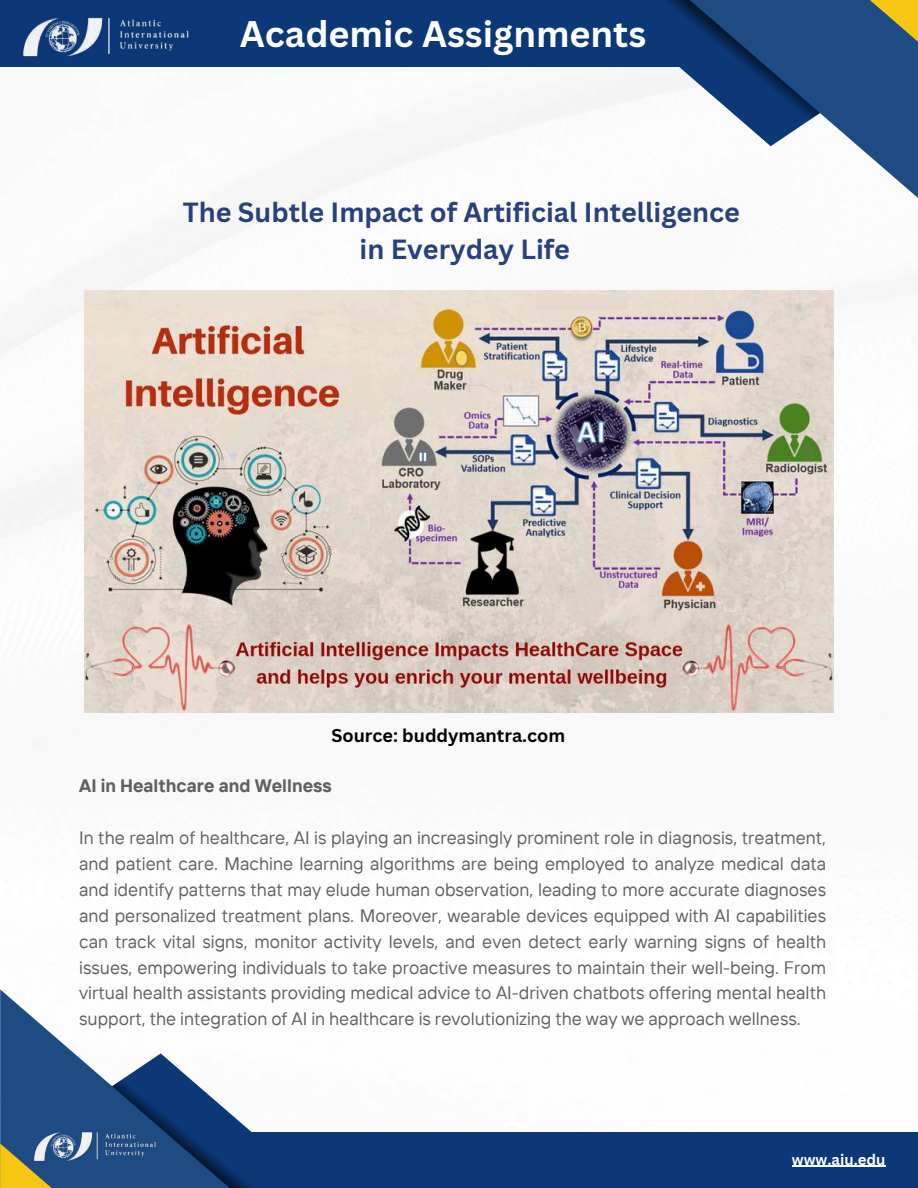
<style>
.page{position:relative;width:918px;height:1188px;background:#fff}
.page>*{position:absolute;margin:0;border:0;box-sizing:border-box;transform-origin:0 0}
.t1{font:700 36px "Canva Sans";color:#fff}
.t2{font:700 27px/37.2px "Canva Sans";color:#28407b;text-align:center}
.t3{font:700 24px "Canva Sans";color:#fff}
.t4{font:18px/25.8px "TT Interphases";color:#606060;text-align:justify}
.t5{font:700 18px "TT Interphases";color:#606060}
.t6{font:700 18px "Canva Sans";color:#000}
.t7{font:700 15px "Canva Sans";color:#fff}
</style>
<div class="page">
<img style="left:0;top:66px;width:895px;height:647px">
<div style="left:0;top:0;width:699px;height:66px;background:#0c3877"></div>
<svg style="left:648px;top:0;width:270px;height:211px"></svg>
<svg style="left:828px;top:0;width:90px;height:55px"></svg>
<svg style="left:560px;top:0;width:260px;height:146px"></svg>
<img style="left:20px;top:17px;width:172px;height:50px">
<div style="left:175px;top:1132px;width:743px;height:56px;background:#0c3877"></div>
<svg style="left:0;top:989px;width:112px;height:199px;fill:#1e4b82"></svg>
<svg style="left:0;top:1143px;width:104px;height:45px"></svg>
<svg style="left:112px;top:1053px;width:140px;height:135px"></svg>
<img style="left:31px;top:1124px;width:127px;height:44px">
<hr style="left:792px;top:1166px;width:94px;height:1px;background:#fff">
<img style="left:84px;top:291px;width:749px;height:422px">
<h3 class="t3" style="left:331px;top:8px;width:296px">AIU Student Publications</h3>
<h1 class="t1" style="left:240px;top:9px;width:408px">Academic Assignments</h1>
<h2 class="t2" style="left:183px;top:193px;width:559px">The Subtle Impact of Artificial Intelligence in Everyday Life</h2>
<p class="t6" style="left:331px;top:723px;width:235px">Source: buddymantra.com</p>
<p class="t5" style="left:79px;top:774px;width:254px">AI in Healthcare and Wellness</p>
<p class="t4" style="left:79px;top:825px;width:749px">In the realm of healthcare, AI is playing an increasingly prominent role in diagnosis, treatment, and patient care. Machine learning algorithms are being employed to analyze medical data and identify patterns that may elude human observation, leading to more accurate diagnoses and personalized treatment plans. Moreover, wearable devices equipped with AI capabilities can track vital signs, monitor activity levels, and even detect early warning signs of health issues, empowering individuals to take proactive measures to maintain their well-being. From virtual health assistants providing medical advice to AI-driven chatbots offering mental health support, the integration of AI in healthcare is revolutionizing the way we approach wellness.</p>
<p class="t7" style="left:792px;top:1149px;width:95px">www.aiu.edu</p>
</div>
